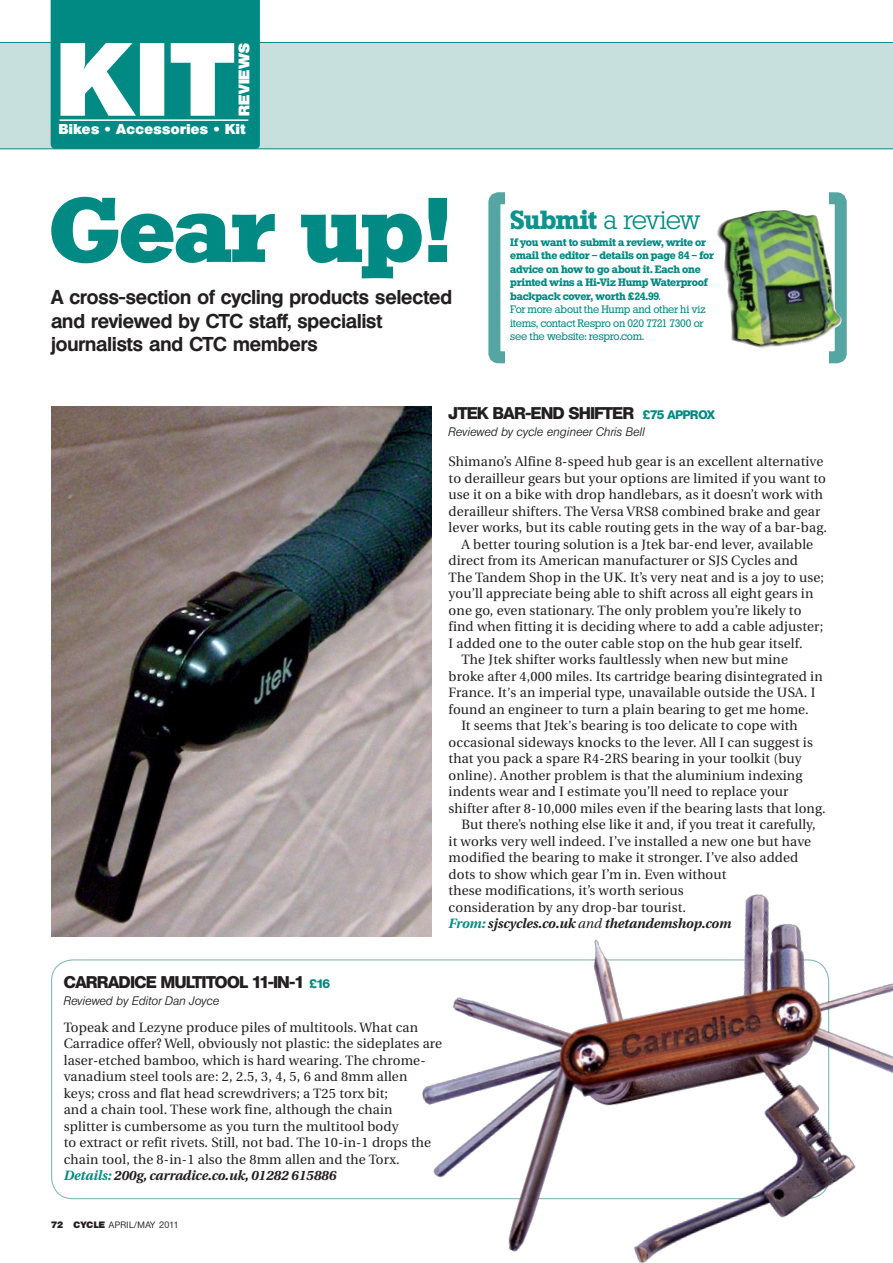
<style>
.page{position:relative;width:893px;height:1263px;background:#fff}
.page>*{position:absolute;margin:0;border:0;box-sizing:border-box;transform-origin:0 0}
.t1{font:700 88.95px "Stafford";letter-spacing:-.01em;color:#008a83}
._2ndPara{font:300 25.5px "Stafford";letter-spacing:-.02em;color:#008a83}
.t2{font:700 19.5px/23.4px "Olympia";color:#231f20}
.t3{font:800 16.5px "Olympia";letter-spacing:-.02em;color:#231f20}
.t4{font:800 14.85px "Olympia";letter-spacing:.02em;color:#fff}
.t5{font:800 13.95px "Olympia";letter-spacing:.03em;color:#fff}
.t6{font:13.5px/16.5px "Utopia";letter-spacing:.01em;color:#231f20}
.t7{font:italic 700 13.5px "Utopia";letter-spacing:-.005em;color:#231f20}
.t8{font:italic 300 12px "Olympia";color:#231f20}
._2ndPara-2{font:600 10.5px/13.5px "Stafford";letter-spacing:-.015em;color:#008a83}
.t9{font:500 9px "Olympia";letter-spacing:.05em;color:#231f20}
.s1{font-family:"Utopia";font-weight:700}
.s2{font-weight:600;color:#0e928d}
.s3{font-weight:400}
.s4{font-size:12px;color:#008a83}
.s5{font-size:12.75px}
.s6{color:#008a83}
.s7{font-weight:800}
</style>
<div class="page">
<div style="left:488px;top:192px;width:359px;height:171px;border:12px solid #55a5a2;border-radius:4px"></div>
<div style="left:505px;top:187px;width:324px;height:182px;background:#fff"></div>
<div style="left:0;top:42px;width:893px;height:107px;background:#c7dfdd"></div>
<svg style="left:51px;top:0;width:209px;height:149px"></svg>
<hr style="left:60px;top:119px;width:188px;height:2px;background:#fff">
<img style="left:717px;top:210px;width:126px;height:139px">
<img style="left:51px;top:407px;width:381px;height:529px">
<img style="left:370px;top:838px;width:523px;height:425px">
<p class="t4" style="left:235px;top:116px;width:74px;rotate:-90deg">REVIEWS</p>
<p class="t5" style="left:59px;top:121px;width:188px">Bikes <span class="s1">•</span> Accessories <span class="s1">•</span> Kit</p>
<p class="t1" style="left:49px;top:176px;width:403px">Gear up!</p>
<p class="t2" style="left:51px;top:286px;width:403px">A cross-section of cycling products selected and reviewed by CTC staff, specialist journalists and CTC members</p>
<p class="_2ndPara" style="left:510px;top:205px;width:191px"><span class="s2">Submit</span> a review</p>
<p class="_2ndPara-2" style="left:510px;top:235px;width:205px">If you want to submit a review, write or email the editor – details on page 84 – for advice on how to go about it. Each one printed wins a Hi-Viz Hump Waterproof backpack cover, worth £24.99<span class="s3">.<br>For more about the Hump and other hi viz items, contact Respro on 020 7721 7300 or see the website: respro.com.</span></p>
<p class="t3" style="left:449px;top:404px;width:268px">JTEK BAR-END SHIFTER <span class="s4">£75 APPROX</span></p>
<p class="t8" style="left:449px;top:425px;width:198px">Reviewed by cycle engineer Chris Bell</p>
<p class="t6" style="left:449px;top:454px;width:380px">Shimano’s Alfine 8-speed hub gear is an excellent alternative to derailleur gears but your options are limited if you want to use it on a bike with drop handlebars, as it doesn’t work with derailleur shifters. The Versa VRS8 combined brake and gear lever works, but its cable routing gets in the way of a bar-bag.</p>
<p class="t6" style="left:449px;top:536px;width:377px;text-indent:13px">A better touring solution is a Jtek bar-end lever, available direct from its American manufacturer or SJS Cycles and The Tandem Shop in the UK. It’s very neat and is a joy to use; you’ll appreciate being able to shift across all eight gears in one go, even stationary. The only problem you’re likely to find when fitting it is deciding where to add a cable adjuster; I added one to the outer cable stop on the hub gear itself.</p>
<p class="t6" style="left:449px;top:652px;width:376px;text-indent:13px">The Jtek shifter works faultlessly when new but mine broke after 4,000 miles. Its cartridge bearing disintegrated in France. It<span class="s5">’</span>s an imperial type, unavailable outside the USA. I found an engineer to turn a plain bearing to get me home.</p>
<p class="t6" style="left:449px;top:718px;width:379px;text-indent:13px">It seems that Jtek<span class="s5">’</span>s bearing is too delicate to cope with occasional sideways knocks to the lever. All I can suggest is that you pack a spare R4-2RS bearing in your toolkit (buy online). Another problem is that the aluminium indexing indents wear and I estimate you’ll need to replace your shifter after 8-10,000 miles even if the bearing lasts that long.</p>
<p class="t6" style="left:449px;top:817px;width:369px;text-indent:13px">But there’s nothing else like it and, if you treat it carefully, it works very well indeed. I’ve installed a new one but have modified the bearing to make it stronger. I’ve also added dots to show which gear I’m in. Even without<br>these modifications, it’s worth serious<br>consideration by any drop-bar tourist.</p>
<p class="t7" style="left:449px;top:916px;width:284px"><span class="s6">From:</span> sjscycles.co.uk <span class="s3">and</span> thetandemshop.com</p>
<p class="t3" style="left:64px;top:972px;width:268px">CARRADICE MULTITOOL 11-IN-1 <span class="s4">£16</span></p>
<p class="t8" style="left:64px;top:993px;width:157px">Reviewed by Editor Dan Joyce</p>
<p class="t6" style="left:64px;top:1019px;width:380px">Topeak and Lezyne produce piles of multitools. What can Carradice offer? Well, obviously not plastic: the sideplates are laser-etched bamboo, which is hard wearing. The chrome&shy;vanadium steel tools are: 2, 2.5, 3, 4, 5, 6 and 8mm allen<br>keys; cross and flat head screwdrivers; a T25 torx bit;<br>and a chain tool. These work fine, although the chain<br>splitter is cumbersome as you turn the multitool body<br>to extract or refit rivets. Still, not bad. The 10-in-1 drops the chain tool, the 8-in-1 also the 8mm allen and the Torx.</p>
<p class="t7" style="left:64px;top:1168px;width:274px"><span class="s6">Details:</span> 200g, carradice.co.uk, 01282 615886</p>
<p class="t9" style="left:51px;top:1219px;width:129px"><span class="s7">72 cycle</span> APRIL/MAY 2011</p>
</div>
